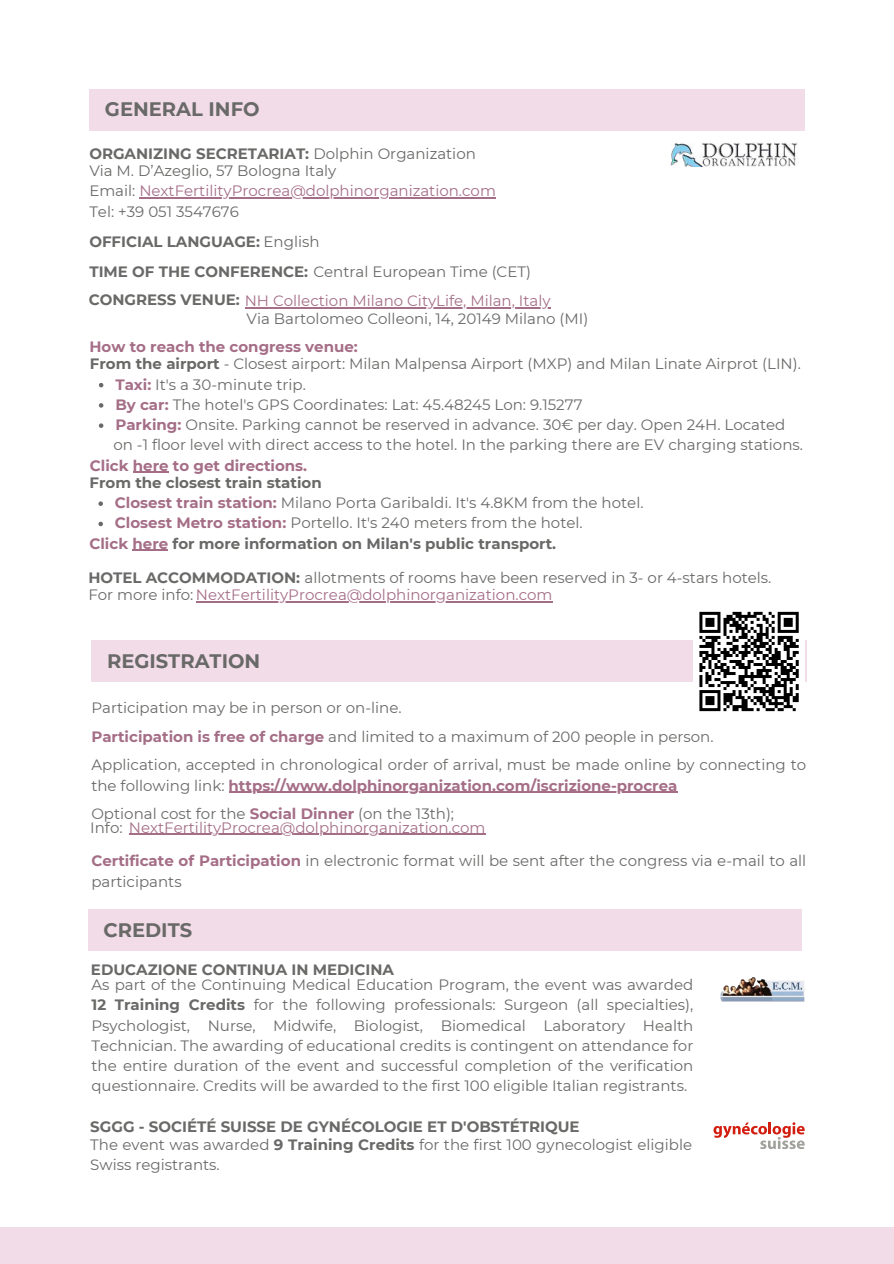
<style>
.page{position:relative;width:894px;height:1264px;background:#fff}
.page>*{position:absolute;margin:0;border:0;box-sizing:border-box;transform-origin:0 0}
.t1{font:700 19.5px "Montserrat";color:#696968}
.t2{font:15px/20.2px "Montserrat";color:#696968}
.t3{font:700 15px/17.2px "Montserrat";color:#696968}
.t4{font:15px/20.2px "Montserrat";color:#a56e87}
.t5{font:700 15px/28.5px "Montserrat";color:#a56e87}
.s1{font-weight:700}
.s2{color:#696968}
.s3{font-weight:400}
.s4{font-weight:700;color:#696968}
.s5{font-weight:700;color:#a56e87}
.s6{color:#a56e87}
.s7{font-weight:400;color:#696968}
</style>
<div class="page">
<div style="left:0;top:1227px;width:893px;height:36px;background:#f2dce8"></div>
<img style="left:670px;top:142px;width:128px;height:25px">
<div style="left:89px;top:89px;width:715px;height:41px;background:#f2dce8"></div>
<hr style="left:228px;top:791px;width:449px;height:1px;background:#a56e87">
<div style="left:91px;top:641px;width:715px;height:41px;background:#f2dce8"></div>
<div style="left:693px;top:606px;width:111px;height:111px;background:#fff"></div>
<svg style="left:699px;top:611px;width:100px;height:101px"></svg>
<div style="left:88px;top:909px;width:714px;height:42px;background:#f2dce8"></div>
<hr style="left:139px;top:197px;width:357px;height:2px;background:#a56e87">
<svg style="left:99px;top:383px;width:4px;height:4px"></svg>
<svg style="left:99px;top:403px;width:4px;height:4px"></svg>
<svg style="left:99px;top:423px;width:4px;height:5px"></svg>
<hr style="left:133px;top:472px;width:36px;height:1px;background:#a56e87">
<svg style="left:98px;top:501px;width:5px;height:5px"></svg>
<svg style="left:98px;top:521px;width:5px;height:5px"></svg>
<hr style="left:132px;top:550px;width:36px;height:1px;background:#a56e87">
<hr style="left:196px;top:601px;width:356px;height:1px;background:#a56e87">
<hr style="left:129px;top:833px;width:356px;height:2px;background:#a56e87">
<img style="left:720px;top:977px;width:85px;height:25px">
<svg style="left:713px;top:1122px;width:91px;height:27px"></svg>
<hr style="left:244px;top:307px;width:306px;height:1px;background:#a56e87">
<h1 class="t1" style="left:105px;top:97px;width:156px">GENERAL INFO</h1>
<p class="t2" style="left:89px;top:145px;width:388px;line-height:17.2px"><span class="s1">ORGANIZING SECRETARIAT:</span> Dolphin Organization<br>Via M. D’Azeglio, 57 Bologna Italy</p>
<p class="t4" style="left:89px;top:181px;width:408px"><span class="s2">Email:</span> NextFertilityProcrea@dolphinorganization.com<br><span class="s2">Tel: +39 051 3547676</span></p>
<p class="t3" style="left:89px;top:233px;width:232px">OFFICIAL LANGUAGE: <span class="s3">English</span></p>
<p class="t2" style="left:89px;top:261px;width:443px"><span class="s1">TIME OF THE CONFERENCE:</span> Central European Time (CET)</p>
<p class="t4" style="left:89px;top:291px;width:463px"><span class="s4">CONGRESS VENUE:</span> NH Collection Milano CityLife, Milan, Italy</p>
<p class="t2" style="left:89px;top:338px;width:712px;line-height:17.2px"><span class="s5">How to reach the congress venue:<br></span><span class="s1">From the airport</span> - Closest airport: Milan Malpensa Airport (MXP) and Milan Linate Airprot (LIN).</p>
<p class="t2" style="left:113px;top:374px;width:691px"><span class="s5">Taxi:</span> It's a 30-minute trip.<br><span class="s5">By car:</span> The hotel's GPS Coordinates: Lat: 45.48245 Lon: 9.15277<br><span class="s5">Parking:</span> Onsite. Parking cannot be reserved in advance. 30€ per day. Open 24H. Located on -1 floor level with direct access to the hotel. In the parking there are EV charging stations.</p>
<p class="t5" style="left:90px;top:451px;width:219px">Click here to get directions.</p>
<p class="t3" style="left:89px;top:474px;width:234px">From the closest train station</p>
<p class="t2" style="left:115px;top:492px;width:530px"><span class="s5">Closest train station:</span> Milano Porta Garibaldi. It's 4.8KM from the hotel.</p>
<p class="t2" style="left:115px;top:513px;width:469px"><span class="s5">Closest Metro station:</span> Portello. It's 240 meters from the hotel.</p>
<p class="t3" style="left:89px;top:534px;width:468px"><span class="s6">Click here</span> for more information on Milan's public transport.</p>
<p class="t2" style="left:88px;top:569px;width:684px;line-height:17.2px"><span class="s1">HOTEL ACCOMMODATION:</span> allotments of rooms have been reserved in 3- or 4-stars hotels.<br>For more info: <span class="s6">NextFertilityProcrea@dolphinorganization.com</span></p>
<p class="t2" style="left:246px;top:308px;width:343px">Via Bartolomeo Colleoni, 14, 20149 Milano (MI)</p>
<h1 class="t1" style="left:107px;top:648px;width:155px">REGISTRATION</h1>
<p class="t2" style="left:91px;top:693px;width:716px;line-height:28.5px">Participation may be in person or on-line.<br><span class="s5">Participation is free of charge</span> and limited to a maximum of 200 people in person.<br>Application, accepted in chronological order of arrival, must be made online by connecting to</p>
<p class="t5" style="left:91px;top:771px;width:587px"><span class="s7">the following link:</span> https://www.dolphinorganization.com/iscrizione-procrea<br><span class="s7">Optional cost for the</span> Social Dinner <span class="s7">(on the 13th);</span></p>
<p class="t2" style="left:91px;top:850px;width:716px"><span class="s5">Certificate of Participation</span> in electronic format will be sent after the congress via e-mail to all participants</p>
<p class="t4" style="left:90px;top:817px;width:396px"><span class="s2">Info:</span> NextFertilityProcrea@dolphinorganization.com</p>
<h1 class="t1" style="left:103px;top:917px;width:90px">CREDITS</h1>
<p class="t3" style="left:91px;top:961px;width:304px">EDUCAZIONE CONTINUA IN MEDICINA</p>
<p class="t2" style="left:91px;top:974px;width:603px;text-align:justify">As part of the Continuing Medical Education Program, the event was awarded <span class="s1">12 Training Credits</span> for the following professionals: Surgeon (all specialties), Psychologist, Nurse, Midwife, Biologist, Biomedical Laboratory Health Technician. The awarding of educational credits is contingent on attendance for the entire duration of the event and successful completion of the verification questionnaire. Credits will be awarded to the first 100 eligible Italian registrants.</p>
<p class="t3" style="left:90px;top:1118px;width:603px">SGGG - SOCIÉTÉ SUISSE DE GYNÉCOLOGIE ET D'OBSTÉTRIQUE<br><span class="s3">The event was awarded</span> 9 Training Credits <span class="s3">for the first 100 gynecologist eligible</span></p>
<p class="t2" style="left:90px;top:1154px;width:131px">Swiss registrants.</p>
</div>
